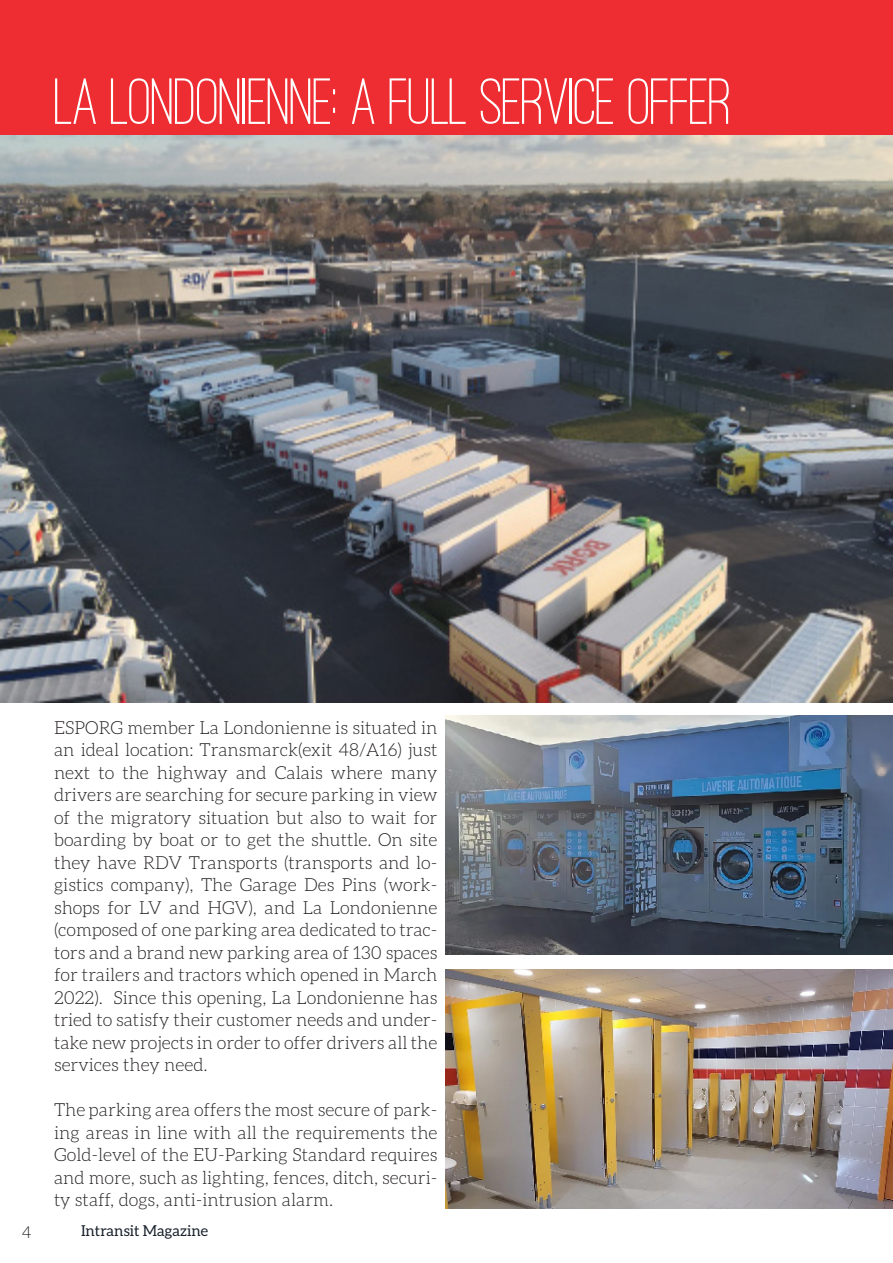
<style>
.page{position:relative;width:893px;height:1263px;background:#fff}
.page>*{position:absolute;margin:0;border:0;box-sizing:border-box;transform-origin:0 0}
.TEXT_TITLE{font:500 67.5px "Ostrich Sans";letter-spacing:-.02em;color:#fff}
.t1{font:300 18px/22.5px "Aleo";color:#231f20;text-align:justify}
.t2{font:300 16.5px "Aleo";color:#231f20}
.t3{font:15px "Aleo";color:#17202b}
</style>
<div class="page">
<div style="left:0;top:0;width:893px;height:135px;background:#ee2d33"></div>
<img style="left:0;top:135px;width:893px;height:567px">
<img style="left:446px;top:716px;width:447px;height:239px">
<img style="left:446px;top:970px;width:447px;height:239px">
<p class="TEXT_TITLE" style="left:55px;top:69px;width:679px">LA LONDONIENNE: A FULL SERVICE OFFER</p>
<p class="t1" style="left:54px;top:716px;width:385px">ESPORG member La Londonienne is situated in an ideal location: Transmarck(exit 48/A16) just next to the highway and Calais where many drivers are searching for secure parking in view of the migratory situation but also to wait for boarding by boat or to get the shuttle. On site they have RDV Transports (transports and lo&shy;gistics company), The Garage Des Pins (work&shy;shops for LV and HGV), and La Londonienne (composed of one parking area dedicated to trac&shy;tors and a brand new parking area of 130 spaces for trailers and tractors which opened in March 2022). Since this opening, La Londonienne has tried to satisfy their customer needs and under&shy;take new projects in order to offer drivers all the services they need.</p>
<p class="t1" style="left:54px;top:1098px;width:385px">The parking area offers the most secure of park&shy;ing areas in line with all the requirements the Gold-level of the EU-Parking Standard requires and more, such as lighting, fences, ditch, securi&shy;ty staff, dogs, anti-intrusion alarm.</p>
<p class="t2" style="left:22px;top:1223px;width:11px">4</p>
<p class="t3" style="left:81px;top:1222px;width:129px">Intransit Magazine</p>
</div>
